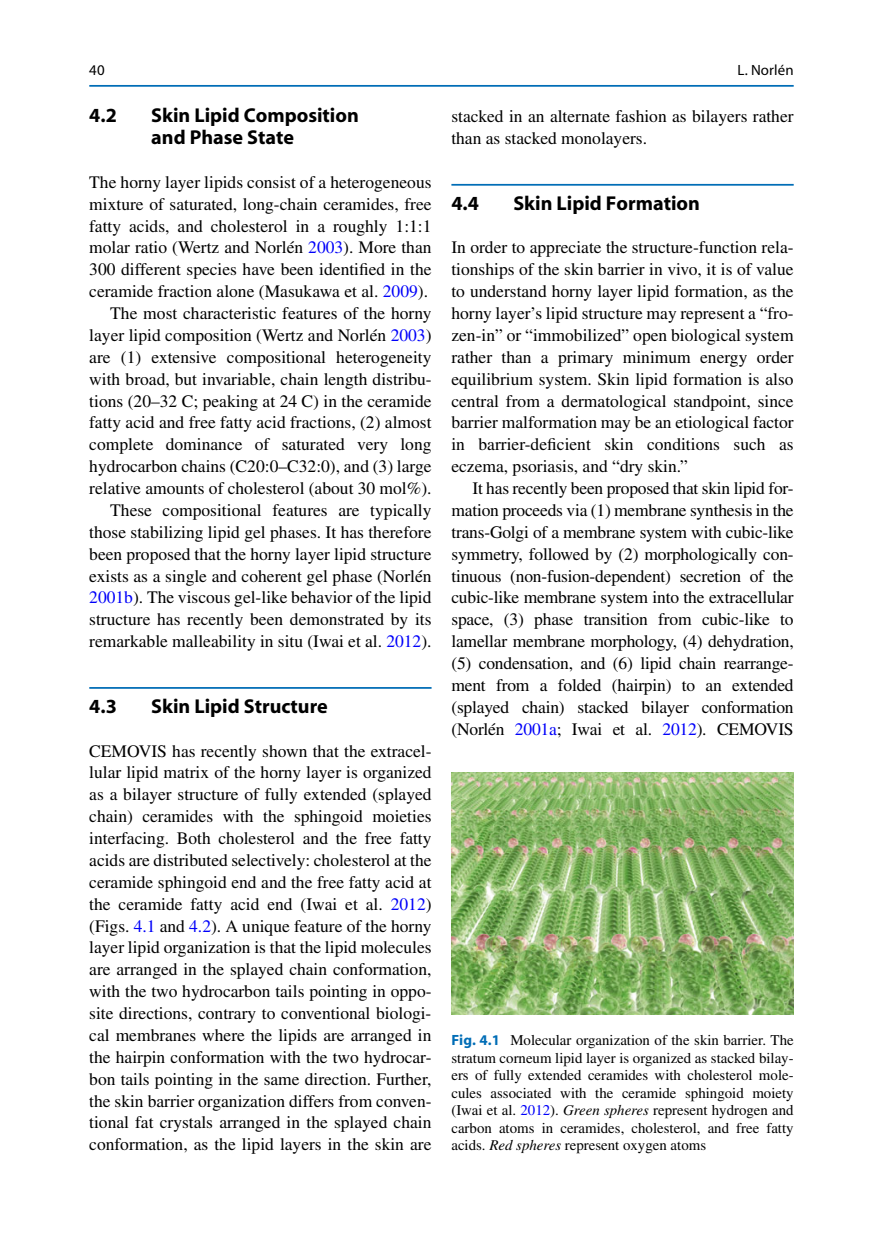
<style>
.page{position:relative;width:883px;height:1260px;background:#fff}
.page>*{position:absolute;margin:0;border:0;box-sizing:border-box;transform-origin:0 0}
.t1{font:700 20.12px/21.9px "Vlbtcv Myriad";color:#000}
.t2{font:17.5px/21.9px "Tkbnmv Times";color:#000;text-align:justify}
.t3{font:14.88px/17.5px "Tkbnmv Times";color:#000;text-align:justify}
.t4{font:14.88px "Vllbln Myriad";letter-spacing:.01em;color:#000}
.s1{color:#0000fa}
.s2{font-family:"Vlbtcv Myriad";font-weight:700;color:#006db6}
.s3{font-family:"Dfvfmg Times";font-style:italic}
</style>
<div class="page">
<hr style="left:89px;top:687px;width:343px;height:2px;background:#006db6">
<hr style="left:451px;top:184px;width:343px;height:2px;background:#006db6">
<img style="left:451px;top:772px;width:343px;height:242px">
<hr style="left:89px;top:85px;width:705px;height:2px;background:#006db6">
<p class="t4" style="left:89px;top:64px;width:17px">40</p>
<p class="t1" style="left:89px;top:106px;width:29px">4.2</p>
<p class="t1" style="left:151px;top:106px;width:209px">Skin Lipid Composition and Phase State</p>
<p class="t2" style="left:89px;top:173px;width:344px;text-align:right">The horny layer lipids consist of a heterogeneous mixture of saturated, long-chain ceramides, free fatty acids, and cholesterol in a roughly 1:1:1 molar ratio (Wertz and Norlén <span class="s1">2003</span> ). More than 300 different species have been identified in the ceramide fraction alone (Masukawa et al. <span class="s1">2009</span> ).<br>The most characteristic features of the horny layer lipid composition (Wertz and Norlén <span class="s1">2003</span> ) are (1) extensive compositional heterogeneity with broad, but invariable, chain length distribu&shy;tions (20–32 C; peaking at 24 C) in the ceramide fatty acid and free fatty acid fractions, (2) almost complete dominance of saturated very long hydrocarbon chains (C20:0–C32:0), and (3) large relative amounts of cholesterol (about 30 mol%).<br>These compositional features are typically those stabilizing lipid gel phases. It has therefore been proposed that the horny layer lipid structure exists as a single and coherent gel phase (Norlén <span class="s1">2001b</span> ). The viscous gel-like behavior of the lipid structure has recently been demonstrated by its remarkable malleability in situ (Iwai et al. <span class="s1">2012</span> ).</p>
<p class="t1" style="left:89px;top:697px;width:29px">4.3</p>
<p class="t1" style="left:151px;top:697px;width:178px">Skin Lipid Structure</p>
<p class="t2" style="left:89px;top:741px;width:344px">CEMOVIS has recently shown that the extracel&shy;lular lipid matrix of the horny layer is organized as a bilayer structure of fully extended (splayed chain) ceramides with the sphingoid moieties interfacing. Both cholesterol and the free fatty acids are distributed selectively: cholesterol at the ceramide sphingoid end and the free fatty acid at the ceramide fatty acid end (Iwai et al. <span class="s1">2012</span> ) (Figs. <span class="s1">4.1</span> and <span class="s1">4.2</span> ). A unique feature of the horny layer lipid organization is that the lipid molecules are arranged in the splayed chain conformation, with the two hydrocarbon tails pointing in oppo&shy;site directions, contrary to conventional biologi&shy;cal membranes where the lipids are arranged in the hairpin conformation with the two hydrocar&shy;bon tails pointing in the same direction. Further, the skin barrier organization differs from conven&shy;tional fat crystals arranged in the splayed chain conformation, as the lipid layers in the skin are</p>
<p class="t4" style="left:737px;top:64px;width:58px">L. Norlén</p>
<p class="t2" style="left:451px;top:107px;width:344px">stacked in an alternate fashion as bilayers rather than as stacked monolayers.</p>
<p class="t1" style="left:451px;top:194px;width:29px">4.4</p>
<p class="t1" style="left:513px;top:194px;width:188px">Skin Lipid Formation</p>
<p class="t2" style="left:451px;top:238px;width:344px">In order to appreciate the structure-function rela&shy;tionships of the skin barrier in vivo, it is of value to understand horny layer lipid formation, as the horny layer’s lipid structure may represent a “fro&shy;zen- in” or “immobilized” open biological system rather than a primary minimum energy order equilibrium system. Skin lipid formation is also central from a dermatological standpoint, since barrier malformation may be an etiological factor in barrier-deficient skin conditions such as eczema, psoriasis, and “dry skin.”</p>
<p class="t2" style="left:451px;top:479px;width:344px;text-indent:21px">It has recently been proposed that skin lipid for&shy;mation proceeds via (1) membrane synthesis in the trans-Golgi of a membrane system with cubic-like symmetry, followed by (2) morphologically con&shy;tinuous (non-fusion-dependent) secretion of the cubic-like membrane system into the extracellular space, (3) phase transition from cubic-like to lamellar membrane morphology, (4) dehydration, (5) condensation, and (6) lipid chain rearrange&shy;ment from a folded (hairpin) to an extended (splayed chain) stacked bilayer conformation (Norlén <span class="s1">2001a</span> ; Iwai et al. <span class="s1">2012</span> ). CEMOVIS</p>
<p class="t3" style="left:451px;top:1033px;width:344px"><span class="s2">Fig. 4.1</span> Molecular organization of the skin barrier. The stratum corneum lipid layer is organized as stacked bilay&shy;ers of fully extended ceramides with cholesterol mole&shy;cules associated with the ceramide sphingoid moiety (Iwai et al. <span class="s1">2012</span> ). <span class="s3">Green spheres</span> represent hydrogen and carbon atoms in ceramides, cholesterol, and free fatty acids. <span class="s3">Red spheres</span> represent oxygen atoms</p>
</div>
